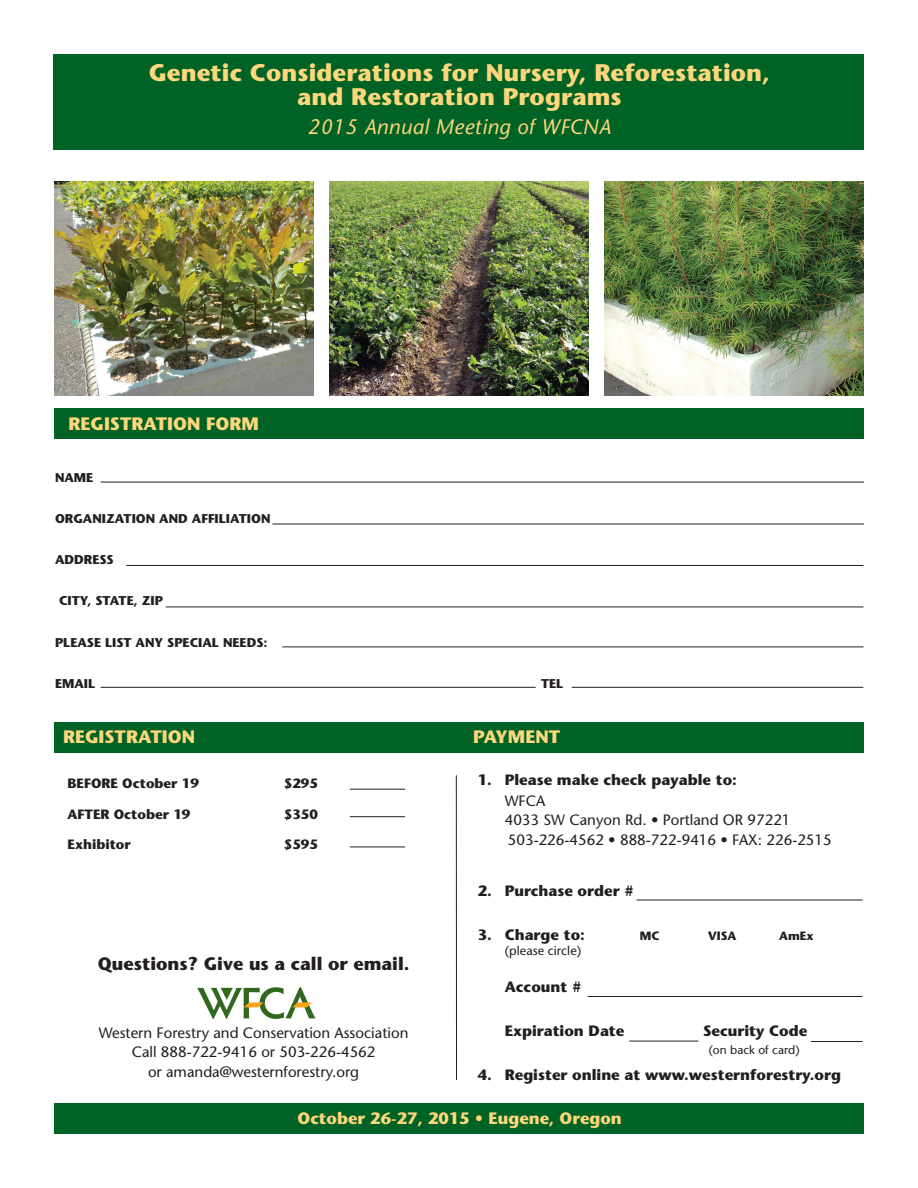
<style>
.page{position:relative;width:918px;height:1188px;background:#fff}
.page>*{position:absolute;margin:0;border:0;box-sizing:border-box;transform-origin:0 0}
.headers{font:700 24px/24px "Stone Sans Std";letter-spacing:.005em;color:#fed77d;text-align:center}
.headers-2{font:italic 500 21px "Stone Sans Std";letter-spacing:.02em;color:#fed77d}
.headers-3{font:700 18px "Stone Sans Std";color:#fed77d}
.headers-4{font:700 18px "Stone Sans Std";color:#231f20}
.headers-5{font:700 16.5px "Stone Sans Std";color:#fed77d}
.form{font:500 15px/19.5px "Stone Sans Std";color:#231f20;text-align:center}
.form-2{font:700 15px/21px "Stone Sans Std";color:#231f20}
.form-3{font:700 13.5px "Stone Sans Std";color:#231f20}
.form-4{font:700 12.75px "Stone Sans Std";color:#231f20}
.form-5{font:500 12.75px "Stone Sans Std";color:#231f20}
.form-6{font:500 12px "Stone Sans Std";color:#231f20}
.form-7{font:700 12px "Stone Sans Std";color:#231f20}
.s1{font-weight:500}
</style>
<div class="page">
<div style="left:54px;top:722px;width:810px;height:30px;background:#006224"></div>
<div style="left:54px;top:409px;width:810px;height:30px;background:#006224"></div>
<div style="left:54px;top:54px;width:810px;height:95px;background:#006224"></div>
<div style="left:54px;top:1104px;width:810px;height:30px;background:#006224"></div>
<hr style="left:101px;top:482px;width:763px;height:1px;background:#231f20">
<hr style="left:272px;top:524px;width:592px;height:1px;background:#231f20">
<hr style="left:126px;top:565px;width:737px;height:1px;background:#231f20">
<hr style="left:572px;top:687px;width:291px;height:1px;background:#231f20">
<hr style="left:166px;top:607px;width:697px;height:1px;background:#231f20">
<hr style="left:282px;top:647px;width:581px;height:1px;background:#231f20">
<hr style="left:101px;top:687px;width:435px;height:1px;background:#231f20">
<img style="left:54px;top:182px;width:259px;height:213px">
<img style="left:329px;top:182px;width:259px;height:213px">
<img style="left:605px;top:181px;width:259px;height:214px">
<hr style="left:456px;top:775px;width:1px;height:305px;background:#231f20">
<hr style="left:588px;top:996px;width:275px;height:1px;background:#231f20">
<hr style="left:637px;top:900px;width:225px;height:1px;background:#231f20">
<hr style="left:629px;top:1041px;width:69px;height:1px;background:#231f20">
<hr style="left:811px;top:1041px;width:51px;height:1px;background:#231f20">
<svg style="left:197px;top:987px;width:118px;height:32px"></svg>
<hr style="left:350px;top:789px;width:55px;height:1px;background:#231f20">
<hr style="left:350px;top:816px;width:55px;height:1px;background:#231f20">
<hr style="left:350px;top:847px;width:55px;height:1px;background:#231f20">
<p class="headers" style="left:149px;top:60px;width:623px">Genetic Considerations for Nursery, Reforestation, and Restoration Programs</p>
<p class="headers-2" style="left:308px;top:114px;width:304px">2015 Annual Meeting of WFCNA</p>
<p class="headers-3" style="left:69px;top:413px;width:192px">REGISTRATION FORM</p>
<p class="form-4" style="left:55px;top:470px;width:40px">NAME</p>
<p class="form-4" style="left:55px;top:511px;width:217px">ORGANIZATION AND AFFILIATION</p>
<p class="form-4" style="left:55px;top:552px;width:60px">ADDRESS</p>
<p class="form-4" style="left:59px;top:593px;width:105px">CITY, STATE, ZIP</p>
<p class="form-4" style="left:55px;top:634px;width:214px">PLEASE LIST ANY SPECIAL NEEDS:</p>
<p class="form-4" style="left:55px;top:676px;width:42px">EMAIL</p>
<p class="form-4" style="left:541px;top:676px;width:24px">TEL</p>
<p class="headers-3" style="left:63px;top:726px;width:133px">REGISTRATION</p>
<p class="headers-3" style="left:473px;top:726px;width:89px">PAYMENT</p>
<p class="form-3" style="left:68px;top:775px;width:133px">BEFORE October 19</p>
<p class="form-3" style="left:284px;top:775px;width:36px">$295</p>
<p class="form-3" style="left:68px;top:806px;width:124px">AFTER October 19</p>
<p class="form-3" style="left:284px;top:806px;width:36px">$350</p>
<p class="form-3" style="left:68px;top:836px;width:65px">Exhibitor</p>
<p class="form-3" style="left:284px;top:836px;width:36px">$595</p>
<p class="headers-4" style="left:98px;top:953px;width:313px">Questions? Give us a call or email.</p>
<p class="form" style="left:99px;top:1023px;width:311px">Western Forestry and Conservation Association<br>Call 888-722-9416 or 503-226-4562<br>or amanda@westernforestry.org</p>
<p class="form-2" style="left:505px;top:769px;width:234px;text-indent:-27px">1. Please make check payable to:<br><span class="s1">WFCA</span></p>
<p class="form" style="left:505px;top:810px;width:287px">4033 SW Canyon Rd. • Portland OR 97221</p>
<p class="form" style="left:508px;top:830px;width:325px">503-226-4562 • 888-722-9416 • FAX: 226-2515</p>
<p class="form-2" style="left:478px;top:881px;width:158px">2. Purchase order #</p>
<p class="form-2" style="left:478px;top:925px;width:109px">3. Charge to:</p>
<p class="form-7" style="left:640px;top:929px;width:21px">MC</p>
<p class="form-7" style="left:708px;top:929px;width:30px">VISA</p>
<p class="form-7" style="left:779px;top:929px;width:36px">AmEx</p>
<p class="form-5" style="left:505px;top:943px;width:78px">(please circle)</p>
<p class="form-2" style="left:505px;top:977px;width:78px">Account #</p>
<p class="form-2" style="left:505px;top:1020px;width:121px">Expiration Date</p>
<p class="form-2" style="left:703px;top:1020px;width:106px">Security Code</p>
<p class="form-2" style="left:478px;top:1064px;width:365px">4. Register online at www.westernforestry.org</p>
<p class="form-6" style="left:709px;top:1042px;width:92px">(on back of card)</p>
<p class="headers-5" style="left:298px;top:1108px;width:326px">October 26-27, 2015 • Eugene, Oregon</p>
</div>
